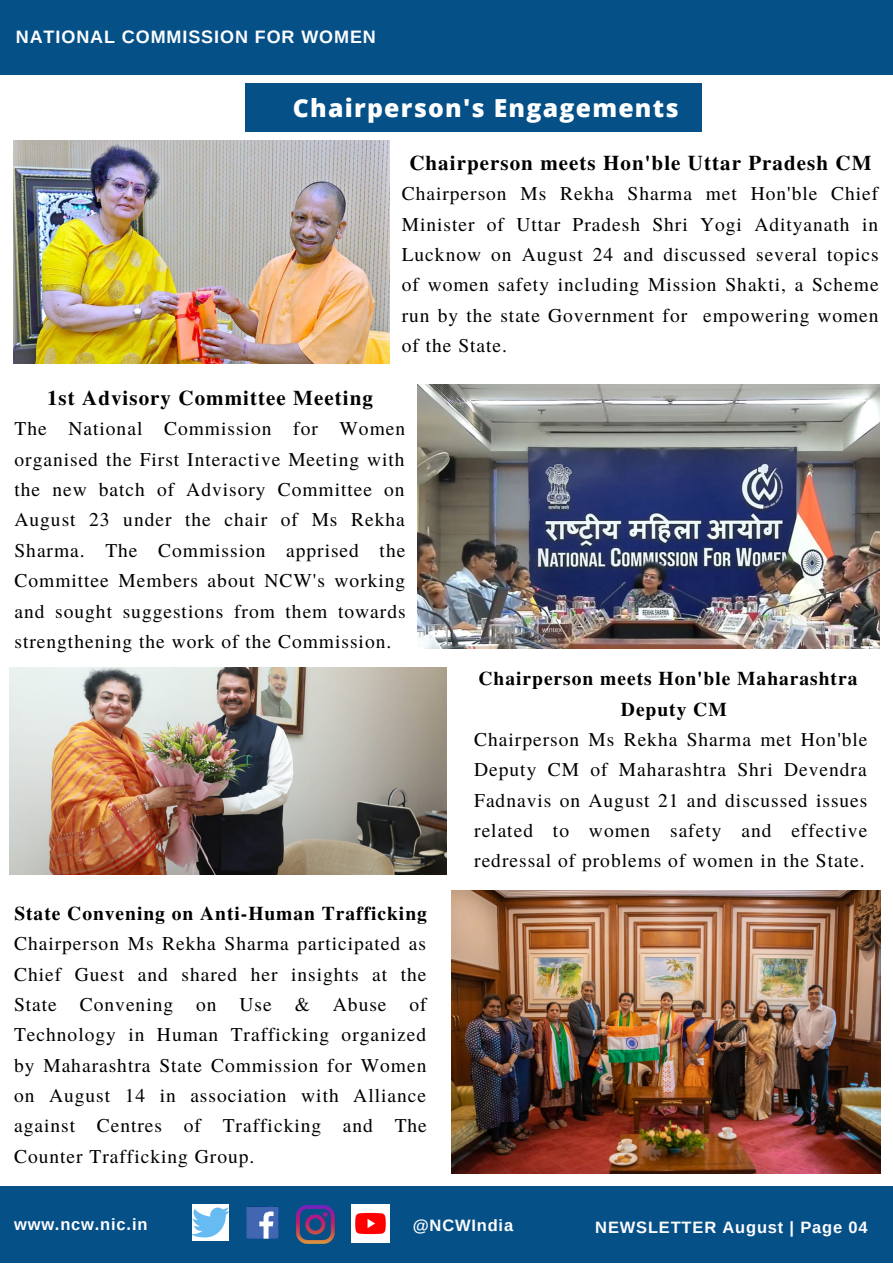
<style>
.page{position:relative;width:893px;height:1264px;background:#fff}
.page>*{position:absolute;margin:0;border:0;box-sizing:border-box;transform-origin:0 0}
.t1{font:800 24.75px "Open Sans";letter-spacing:.05em;color:#fff}
.t2{font:700 21px "Te X Gyre Termes";letter-spacing:.05em;color:#000}
.t3{font:19.5px/30.3px "Te X Gyre Termes";letter-spacing:.05em;color:#000;text-align:justify}
.t4{font:700 19.5px/30.3px "Te X Gyre Termes";letter-spacing:.05em;color:#000;text-align:center}
.t5{font:700 18px "Arimo";letter-spacing:.05em;color:#fdfdff}
.t6{font:700 16.5px "Arimo";letter-spacing:.05em;color:#fdfdff}
.t7{font:700 16.5px "Arimo";letter-spacing:.05em;color:#fff}
</style>
<div class="page">
<div style="left:0;top:1185px;width:892px;height:77px;background:#055087"></div>
<img style="left:192px;top:1204px;width:36px;height:36px">
<img style="left:246px;top:1206px;width:33px;height:33px">
<img style="left:296px;top:1205px;width:39px;height:39px">
<img style="left:351px;top:1204px;width:39px;height:38px">
<div style="left:0;top:0;width:892px;height:74px;background:#055087"></div>
<div style="left:245px;top:83px;width:457px;height:48px;background:#055087"></div>
<img style="left:14px;top:141px;width:375px;height:222px">
<img style="left:417px;top:384px;width:462px;height:264px">
<img style="left:9px;top:667px;width:438px;height:207px">
<img style="left:451px;top:890px;width:428px;height:283px">
<p class="t5" style="left:16px;top:26px;width:361px">NATIONAL COMMISSION FOR WOMEN</p>
<p class="t1" style="left:293px;top:90px;width:387px">Chairperson's Engagements</p>
<p class="t2" style="left:409px;top:146px;width:463px">Chairperson meets Hon'ble Uttar Pradesh CM</p>
<p class="t3" style="left:401px;top:177px;width:478px">Chairperson Ms Rekha Sharma met Hon'ble Chief Minister of Uttar Pradesh Shri Yogi Adityanath in Lucknow on August 24 and discussed several topics of women safety including Mission Shakti, a Scheme run by the state Government for empowering women of the State.</p>
<p class="t2" style="left:47px;top:381px;width:327px">1st Advisory Committee Meeting</p>
<p class="t3" style="left:14px;top:412px;width:392px">The National Commission for Women organised the First Interactive Meeting with the new batch of Advisory Committee on August 23 under the chair of Ms Rekha Sharma. The Commission apprised the Committee Members about NCW's working and sought suggestions from them towards strengthening the work of the Commission.</p>
<p class="t4" style="left:14px;top:897px;width:414px">State Convening on Anti-Human Trafficking</p>
<p class="t3" style="left:14px;top:927px;width:414px">Chairperson Ms Rekha Sharma participated as Chief Guest and shared her insights at the State Convening on Use &amp; Abuse of Technology in Human Trafficking organized by Maharashtra State Commission for Women on August 14 in association with Alliance against Centres of Trafficking and The Counter Trafficking Group.</p>
<p class="t4" style="left:478px;top:662px;width:380px">Chairperson meets Hon'ble Maharashtra<br>Deputy CM</p>
<p class="t3" style="left:474px;top:723px;width:395px">Chairperson Ms Rekha Sharma met Hon'ble Deputy CM of Maharashtra Shri Devendra Fadnavis on August 21 and discussed issues related to women safety and effective redressal of problems of women in the State.</p>
<p class="t7" style="left:14px;top:1214px;width:135px">www.ncw.nic.in</p>
<p class="t6" style="left:412px;top:1215px;width:102px">@NCWIndia</p>
<p class="t6" style="left:595px;top:1217px;width:274px">NEWSLETTER August | Page 04</p>
</div>
